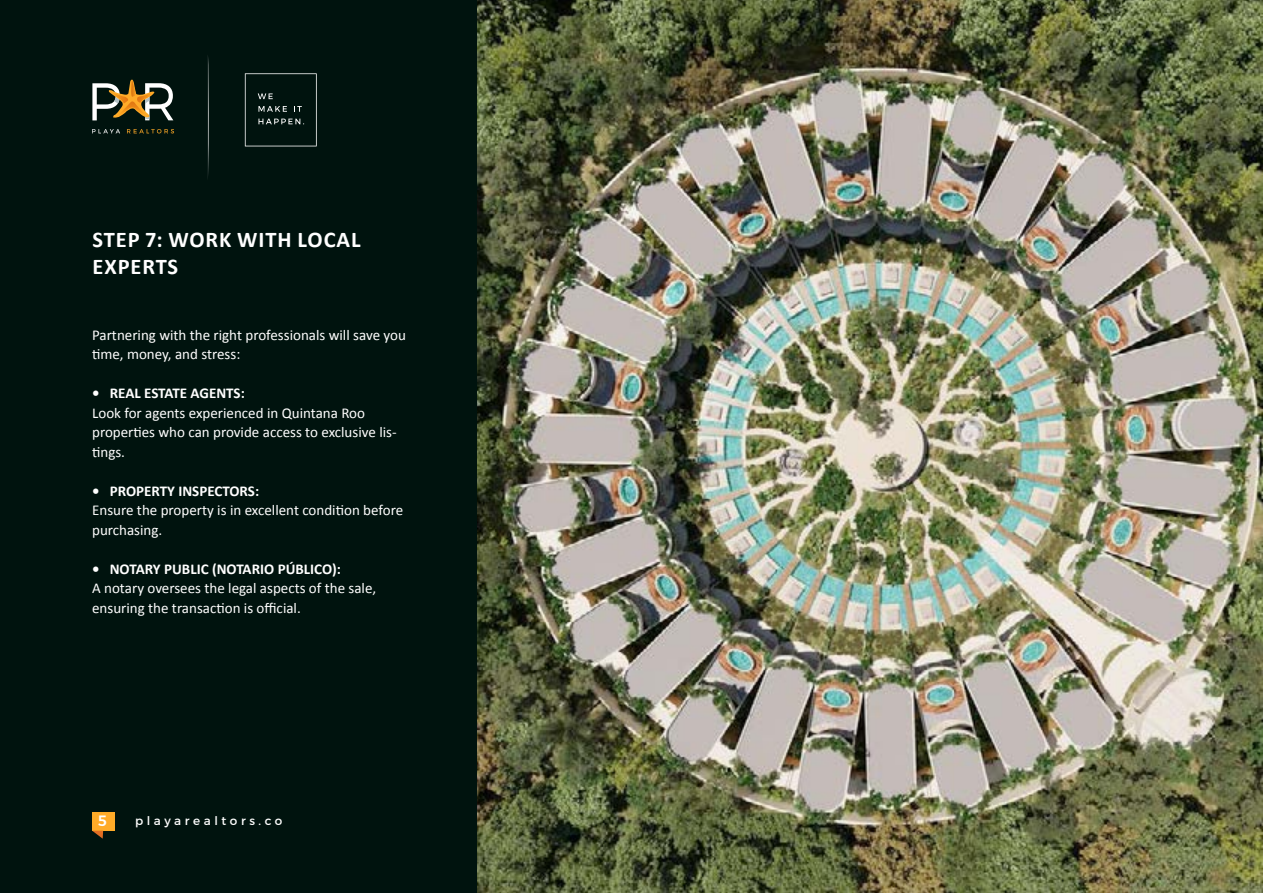
<style>
.page{position:relative;width:1263px;height:893px;background:#fff}
.page>*{position:absolute;margin:0;border:0;box-sizing:border-box;transform-origin:0 0}
.t1{font:700 22.5px/27px "Calibri";letter-spacing:.04em;color:#fff}
.t2{font:15px/19.5px "Calibri";color:#fff}
.t3{font:700 15px "Calibri";color:#fff}
.t4{font:500 15px "Montserrat";color:#fff}
.t5{font:12px "Montserrat";letter-spacing:.3em;color:#fff}
</style>
<div class="page">
<img style="left:476px;top:0;width:787px;height:893px">
<div style="left:0;top:0;width:476px;height:893px;background:#00130e"></div>
<div style="left:92px;top:812px;width:23px;height:19px;background:#ffab28"></div>
<svg style="left:92px;top:831px;width:11px;height:8px"></svg>
<svg style="left:245px;top:73px;width:72px;height:73px"></svg>
<svg style="left:92px;top:129px;width:28px;height:4px"></svg>
<svg style="left:127px;top:129px;width:47px;height:4px"></svg>
<svg style="left:92px;top:80px;width:81px;height:41px"></svg>
<img style="left:117px;top:101px;width:30px;height:15px">
<img style="left:136px;top:92px;width:18px;height:11px">
<img style="left:130px;top:81px;width:7px;height:16px">
<img style="left:111px;top:91px;width:19px;height:12px">
<img style="left:208px;top:57px;width:1px;height:117px">
<h1 class="t1" style="left:93px;top:226px;width:269px">STEP 7: WORK WITH LOCAL<br>EXPERTS</h1>
<p class="t2" style="left:92px;top:325px;width:315px">Partnering with the right professionals will save you time, money, and stress:</p>
<p class="t3" style="left:92px;top:383px;width:154px">• REAL ESTATE AGENTS:</p>
<p class="t2" style="left:92px;top:403px;width:306px">Look for agents experienced in Quintana Roo properties who can provide access to exclusive lis&shy;tings.</p>
<p class="t3" style="left:92px;top:481px;width:169px">• PROPERTY INSPECTORS:</p>
<p class="t2" style="left:92px;top:500px;width:313px">Ensure the property is in excellent condition before purchasing.</p>
<p class="t3" style="left:92px;top:559px;width:250px">• NOTARY PUBLIC (NOTARIO PÚBLICO):</p>
<p class="t2" style="left:92px;top:578px;width:286px">A notary oversees the legal aspects of the sale, ensuring the transaction is official.</p>
<p class="t4" style="left:98px;top:809px;width:10px">5</p>
<p class="t5" style="left:135px;top:811px;width:149px">playarealtors.co</p>
</div>
